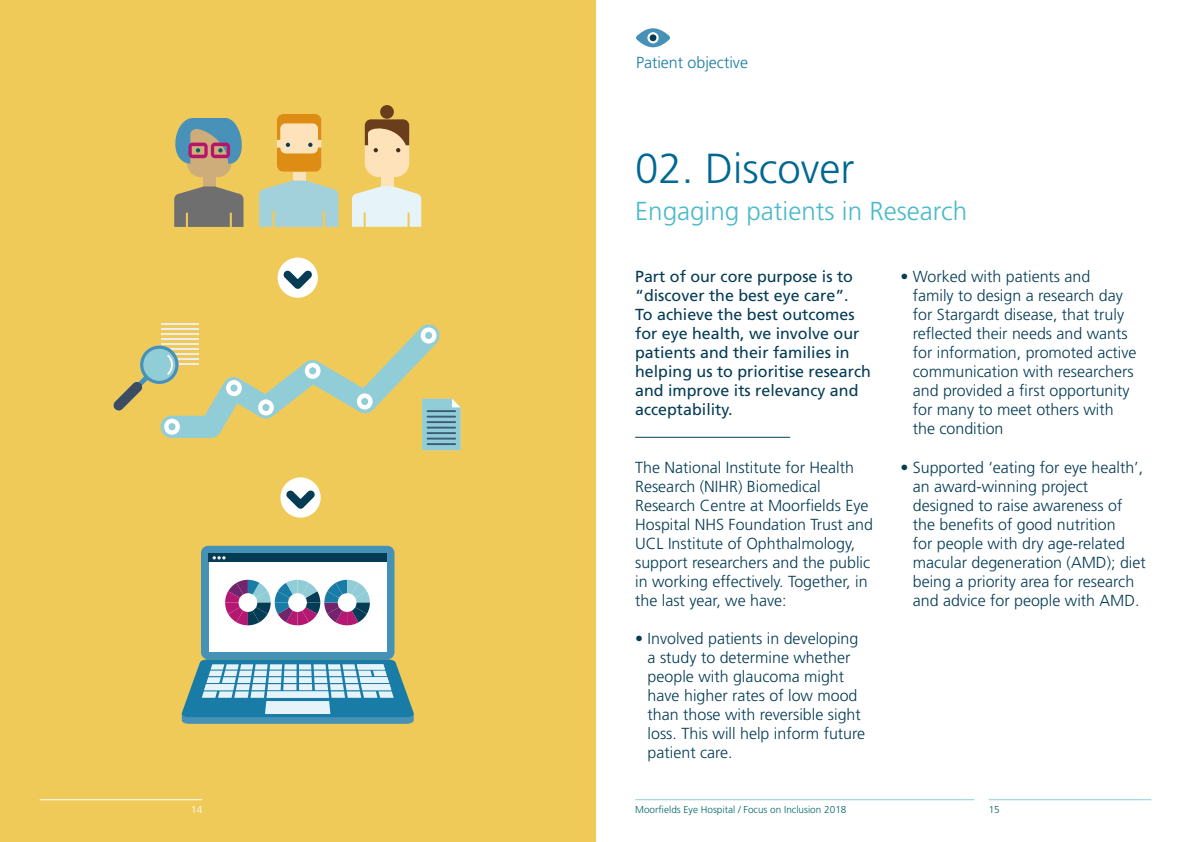
<style>
.page{position:relative;width:1191px;height:842px;background:#fff}
.page>*{position:absolute;margin:0;border:0;box-sizing:border-box;transform-origin:0 0}
.t1{font:300 42px "Frutiger";color:#016893}
.t2{font:300 26px "Frutiger";color:#49bac8}
.t3{font:300 16px/19px "Frutiger";color:#053c55}
.t4{font:16px/19px "Frutiger";color:#053c55}
.t5{font:300 16px "Frutiger";color:#197ca6}
.t6{font:300 10px "Frutiger";color:#006665}
.t7{font:300 10px "Frutiger";color:#fff}
</style>
<div class="page">
<hr style="left:988px;top:799px;width:163px;height:1px;background:#91cdd7">
<hr style="left:635px;top:799px;width:339px;height:1px;background:#91cdd7">
<div style="left:0;top:0;width:595px;height:842px;background:#f0ca59"></div>
<div style="left:203px;top:165px;width:12px;height:25px;background:#cfad7a"></div>
<div style="left:187px;top:120px;width:44px;height:57px;background:#cfad7a;border-radius:14px"></div>
<svg style="left:174px;top:186px;width:69px;height:41px;background:#807a6c"></svg>
<svg style="left:175px;top:118px;width:67px;height:46px"></svg>
<div style="left:293px;top:157px;width:12px;height:25px;background:#fee3ba"></div>
<svg style="left:277px;top:114px;width:44px;height:58px;background:#e9b35f"></svg>
<svg style="left:259px;top:181px;width:79px;height:46px;background:#aad0cd"></svg>
<div style="left:381px;top:165px;width:12px;height:25px;background:#fee3ba"></div>
<div style="left:365px;top:119px;width:44px;height:58px;background:#fee3ba;border-radius:14px"></div>
<svg style="left:365px;top:119px;width:44px;height:33px"></svg>
<svg style="left:352px;top:186px;width:69px;height:41px;background:#e7eee5"></svg>
<div style="left:380px;top:105px;width:14px;height:14px;background:#6a3e1c;border-radius:50%"></div>
<div style="left:280px;top:477px;width:41px;height:41px;background:#fff;border-radius:50%"></div>
<svg style="left:286px;top:490px;width:29px;height:19px"></svg>
<div style="left:278px;top:258px;width:40px;height:40px;background:#fff;border-radius:50%"></div>
<svg style="left:283px;top:270px;width:29px;height:19px"></svg>
<div style="left:201px;top:546px;width:193px;height:113px;background:#4692b6;border-radius:7px"></div>
<svg style="left:181px;top:659px;width:233px;height:65px;background:#78afbf"></svg>
<div style="left:209px;top:553px;width:177px;height:99px;background:#fff"></div>
<div style="left:208px;top:553px;width:178px;height:9px;background:#053c55"></div>
<svg style="left:213px;top:556px;width:13px;height:3px"></svg>
<svg style="left:225px;top:580px;width:145px;height:45px"></svg>
<svg style="left:113px;top:323px;width:347px;height:127px"></svg>
<hr style="left:635px;top:437px;width:155px;height:1px;background:#053c55">
<hr style="left:40px;top:799px;width:162px;height:1px;background:#fff">
<svg style="left:636px;top:28px;width:34px;height:19px"></svg>
<p class="t7" style="left:191px;top:804px;width:13px">14</p>
<p class="t5" style="left:636px;top:53px;width:113px">Patient objective</p>
<h1 class="t1" style="left:635px;top:145px;width:221px">02. Discover</h1>
<h2 class="t2" style="left:635px;top:197px;width:333px">Engaging patients in Research</h2>
<p class="t4" style="left:635px;top:266px;width:237px">Part of our core purpose is to “discover the best eye care”.<br>To achieve the best outcomes for eye health, we involve our patients and their families in helping us to prioritise research and improve its relevancy and acceptability.</p>
<p class="t3" style="left:635px;top:458px;width:239px">The National Institute for Health<br>Research (NIHR) Biomedical<br>Research Centre at Moorfields Eye<br>Hospital NHS Foundation Trust and<br>UCL Institute of Ophthalmology, support researchers and the public in working effectively. Together, in the last year, we have:</p>
<p class="t3" style="left:647px;top:629px;width:219px;text-indent:-12px">• Involved patients in developing a study to determine whether people with glaucoma might have higher rates of low mood than those with reversible sight loss. This will help inform future patient care.</p>
<p class="t3" style="left:912px;top:266px;width:225px;text-indent:-12px">• Worked with patients and<br>family to design a research day for Stargardt disease, that truly reflected their needs and wants for information, promoted active communication with researchers and provided a first opportunity for many to meet others with the condition</p>
<p class="t3" style="left:912px;top:458px;width:234px;text-indent:-12px">• Supported ‘eating for eye health’, an award-winning project designed to raise awareness of the benefits of good nutrition<br>for people with dry age-related macular degeneration (AMD); diet being a priority area for research and advice for people with AMD.</p>
<p class="t6" style="left:635px;top:804px;width:213px">Moorfields Eye Hospital / Focus on Inclusion 2018</p>
<p class="t6" style="left:988px;top:804px;width:13px">15</p>
</div>
